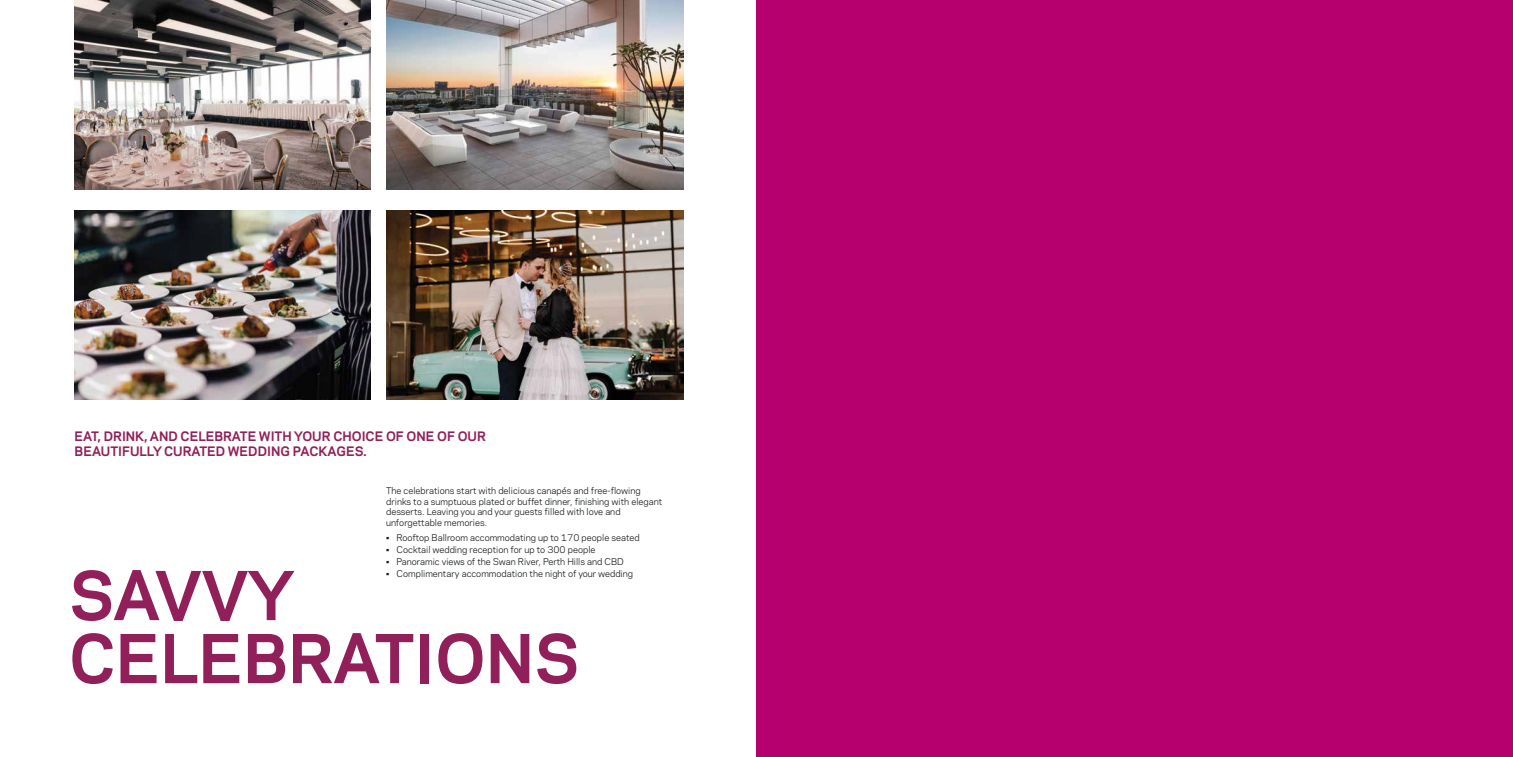
<style>
.page{position:relative;width:1513px;height:757px;background:#fff}
.page>*{position:absolute;margin:0;border:0;box-sizing:border-box;transform-origin:0 0}
.t1{font:700 63px/63px "Galaxie Polaris";color:#91205a}
.t2{font:700 12.25px/15.8px "Galaxie Polaris";color:#91205a}
.t3{font:8.75px/10.5px "Galaxie Polaris";color:#141718}
</style>
<div class="page">
<div style="left:756px;top:0;width:757px;height:756px;background:#b6006d"></div>
<img style="left:74px;top:210px;width:297px;height:189px">
<img style="left:74px;top:0;width:297px;height:189px">
<img style="left:387px;top:210px;width:296px;height:189px">
<img style="left:387px;top:0;width:296px;height:189px">
<h2 class="t2" style="left:75px;top:427px;width:413px">EAT, DRINK, AND CELEBRATE WITH YOUR CHOICE OF ONE OF OUR<br>BEAUTIFULLY CURATED WEDDING PACKAGES.</h2>
<p class="t3" style="left:386px;top:485px;width:278px">The celebrations start with delicious canapés and free-flowing drinks to a sumptuous plated or buffet dinner, finishing with elegant desserts. Leaving you and your guests filled with love and unforgettable memories.</p>
<p class="t3" style="left:386px;top:532px;width:255px">• Rooftop Ballroom accommodating up to 170 people seated</p>
<p class="t3" style="left:386px;top:544px;width:211px">• Cocktail wedding reception for up to 300 people</p>
<p class="t3" style="left:386px;top:556px;width:239px">• Panoramic views of the Swan River, Perth Hills and CBD</p>
<p class="t3" style="left:386px;top:567px;width:248px">• Complimentary accommodation the night of your wedding</p>
<h1 class="t1" style="left:69px;top:560px;width:512px">SAVVY<br>CELEBRATIONS</h1>
</div>
